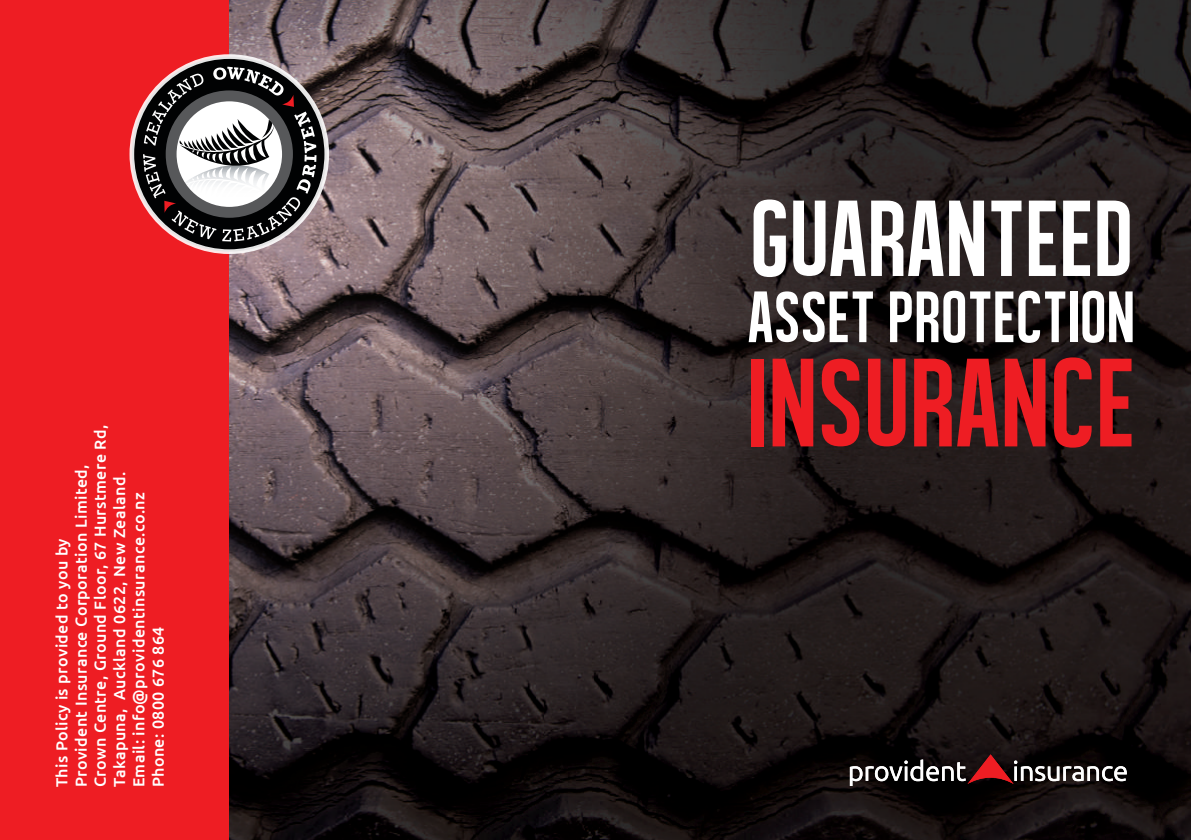
<style>
.page{position:relative;width:1191px;height:840px;background:#fff}
.page>*{position:absolute;margin:0;border:0;box-sizing:border-box;transform-origin:0 0}
.t1{font:128.2px "Alegre Sans";letter-spacing:.02em;color:#ee1d23}
.t2{font:110.2px "Alegre Sans";letter-spacing:.02em;color:#fff}
.t3{font:74.2px "Alegre Sans";letter-spacing:.02em;color:#fff}
.t4{font:500 16px/19.2px "Ubuntu";letter-spacing:.025em;color:#fff}
</style>
<div class="page">
<img style="left:228px;top:0;width:963px;height:839px">
<svg style="left:850px;top:754px;width:276px;height:31px;background:#453535"></svg>
<div style="left:0;top:0;width:228px;height:839px;background:#ee1d23"></div>
<svg style="left:132px;top:57px;width:195px;height:194px;background:#2c2d2d"></svg>
<div style="left:129px;top:54px;width:200px;height:200px;border:5px solid #fff;border-radius:50%"></div>
<svg style="left:143px;top:67px;width:173px;height:174px"></svg>
<div style="left:166px;top:90px;width:127px;height:128px;border:11px solid #57585a;border-radius:50%"></div>
<p class="t4" style="left:52px;top:787px;width:364px;rotate:-90deg">This Policy is provided to you by<br>Provident Insurance Corporation Limited, Crown Centre, Ground Floor, 67 Hurstmere Rd, Takapuna, Auckland 0622, New Zealand.<br>Email: info@providentinsurance.co.nz<br>Phone: 0800 676 864</p>
<h2 class="t2" style="left:751px;top:179px;width:383px">GUARANTEED</h2>
<h3 class="t3" style="left:748px;top:277px;width:387px">ASSET PROTECTION</h3>
<h1 class="t1" style="left:748px;top:333px;width:388px">INSURANCE</h1>
</div>
